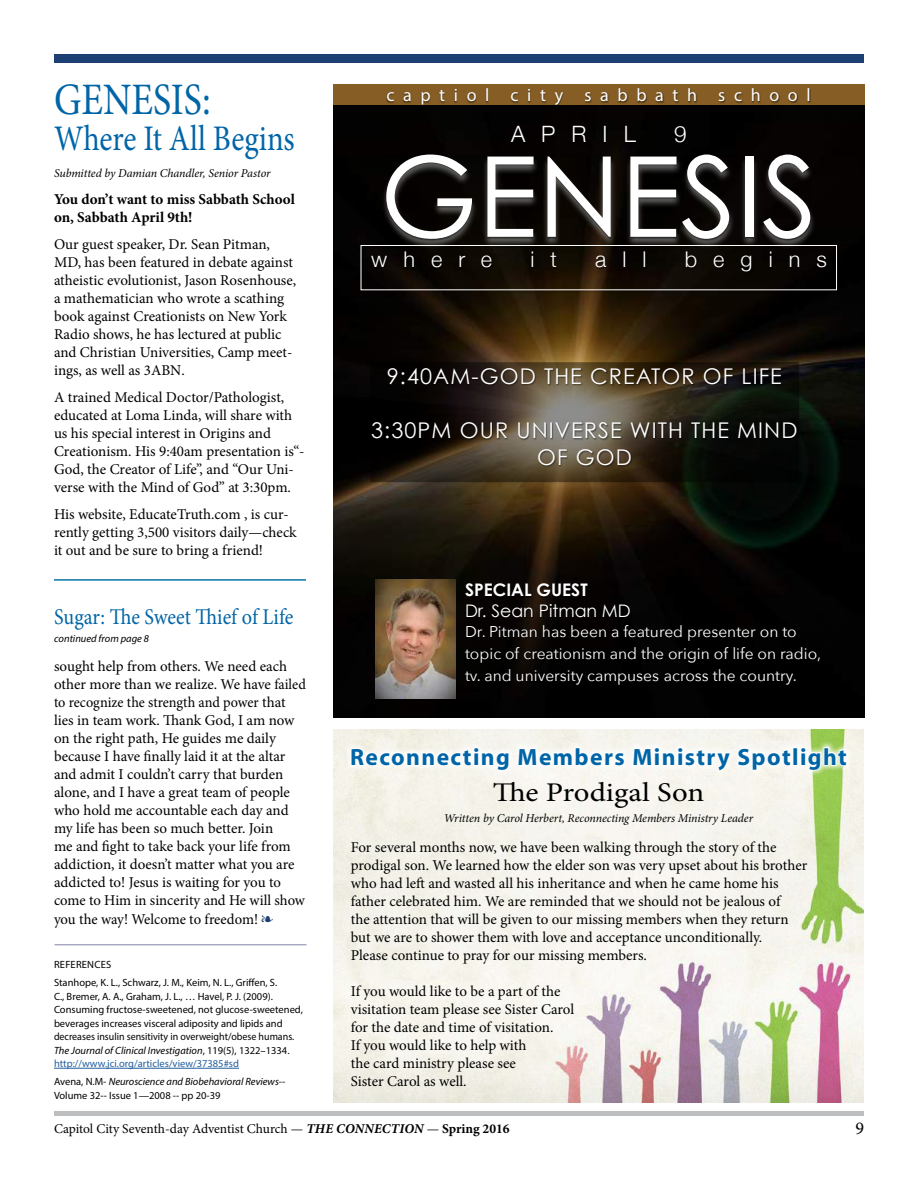
<style>
.page{position:relative;width:918px;height:1188px;background:#fff}
.page>*{position:absolute;margin:0;border:0;box-sizing:border-box;transform-origin:0 0}
.t1{font:111.75px "Century Gothic";color:#fff}
.t2{font:45px "Minion Pro";color:#0065a7;scale:.85 1}
.t3{font:36px "Minion Pro";color:#0065a7;scale:.85 1}
.t4{font:27px "Minion Pro";color:#000;scale:1.14 1}
.t5{font:700 23.55px "Myriad";letter-spacing:.06em;color:#0065a7}
.t6{font:22.5px "Minion Pro";letter-spacing:-.01em;color:#0065a7;scale:.9 1}
.t7{font:300 22.5px "Helvetica Neue";letter-spacing:.71em;color:#fff}
.t8{font:21.6px/26.8px "Century Gothic";letter-spacing:.05em;color:#fff;text-align:center}
.t9{font:300 21.6px "Helvetica Neue";letter-spacing:.74em;color:#fff}
.t10{font:18px "Myriad Pro";letter-spacing:.48em;color:#fff}
.t11{font:18px "Minion Pro";color:#000}
.t12{font:17.4px "Century Gothic";color:#fff}
.t13{font:700 17.4px "Century Gothic";color:#fff}
.t14{font:15.6px/22px "Avenir Next";color:#fff}
.t15{font:15px/18px "Minion Pro";letter-spacing:-.005em;color:#000}
.t16{font:700 15px/18px "Minion Pro";color:#000}
.t17{font:13.5px "Minion Pro";letter-spacing:-.005em;color:#000}
.t18{font:italic 12px "Minion Pro";letter-spacing:-.005em;color:#000}
.t19{font:10.5px/13.5px "Myriad Pro";color:#000}
.t20{font:italic 10.5px "Myriad Pro";color:#000}
.s1{color:#1c4074}
.s2{font-style:italic}
.s3{color:#215e9e}
.s4{font-weight:700;font-style:italic}
.s5{font-weight:700}
</style>
<div class="page">
<hr style="left:54px;top:1112px;width:810px;height:4px;background:#bcbec0">
<div style="left:54px;top:54px;width:810px;height:9px;background:#1c4074"></div>
<hr style="left:54px;top:1068px;width:185px;height:1px;background:#215e9e">
<hr style="left:55px;top:945px;width:252px;height:1px;background:#8185a7">
<img style="left:333px;top:729px;width:531px;height:373px">
<div style="left:344px;top:741px;width:510px;height:36px;background:#fff;opacity:.75"></div>
<svg style="left:350px;top:746px;width:161px;height:55px"></svg>
<svg style="left:517px;top:729px;width:275px;height:71px"></svg>
<svg style="left:800px;top:746px;width:48px;height:55px"></svg>
<div style="left:333px;top:85px;width:532px;height:20px;background:#855d25"></div>
<img style="left:333px;top:105px;width:532px;height:613px">
<img style="left:366px;top:105px;width:466px;height:195px">
<img style="left:386px;top:155px;width:426px;height:86px">
<img style="left:361px;top:246px;width:478px;height:46px">
<div style="left:361px;top:245px;width:476px;height:45px;border:1px solid #fff"></div>
<img style="left:376px;top:580px;width:77px;height:118px">
<img style="left:453px;top:570px;width:386px;height:133px">
<div style="left:465px;top:580px;width:374px;height:121px;background:#020101"></div>
<img style="left:371px;top:363px;width:429px;height:120px">
<img style="left:370px;top:362px;width:428px;height:119px">
<img style="left:491px;top:121px;width:218px;height:47px">
<div style="left:386px;top:88px;width:425px;height:19px;background:#000;opacity:.56"></div>
<hr style="left:54px;top:579px;width:252px;height:2px;background:#0675a7">
<h2 class="t2" style="left:54px;top:69px;width:186px">GENESIS:</h2>
<h3 class="t3" style="left:54px;top:114px;width:285px">Where It All Begins</h3>
<p class="t18" style="left:54px;top:165px;width:218px">Submitted by Damian Chandler, Senior Pastor</p>
<p class="t16" style="left:54px;top:190px;width:242px">You don’t want to miss Sabbath School on, Sabbath April 9th!</p>
<p class="t15" style="left:54px;top:235px;width:244px">Our guest speaker, Dr. Sean Pitman, MD, has been featured in debate against atheistic evolutionist, Jason Rosenhouse, a mathematician who wrote a scathing book against Creationists on New York Radio shows, he has lectured at public and Christian Universities, Camp meet&shy;ings, as well as 3ABN.</p>
<p class="t15" style="left:54px;top:388px;width:252px">A trained Medical Doctor/Pathologist, educated at Loma Linda, will share with us his special interest in Origins and Creationism. His 9:40am presentation is“- God, the Creator of Life”, and “Our Uni&shy;verse with the Mind of God” at 3:30pm.</p>
<p class="t15" style="left:54px;top:505px;width:244px">His website, EducateTruth.com , is cur&shy;rently getting 3,500 visitors daily—check it out and be sure to bring a friend!</p>
<h3 class="t6" style="left:54px;top:602px;width:267px">Sugar: The Sweet Thief of Life</h3>
<p class="t20" style="left:54px;top:632px;width:96px">continued from page 8</p>
<p class="t15" style="left:54px;top:657px;width:253px">sought help from others. We need each other more than we realize. We have failed to recognize the strength and power that lies in team work. Thank God, I am now on the right path, He guides me daily because I have finally laid it at the altar and admit I couldn’t carry that burden alone, and I have a great team of people who hold me accountable each day and my life has been so much better. Join<br>me and fight to take back your life from addiction, it doesn’t matter what you are addicted to! Jesus is waiting for you to come to Him in sincerity and He will show</p>
<p class="t15" style="left:54px;top:911px;width:220px">you the way! Welcome to freedom! <span class="s1">❧</span></p>
<p class="t19" style="left:54px;top:955px;width:225px;line-height:18px">REFERENCES<br>Stanhope, K. L., Schwarz, J. M., Keim, N. L., Griffen, S.</p>
<p class="t19" style="left:54px;top:989px;width:250px">C., Bremer, A. A., Graham, J. L., … Havel, P. J. (2009).<br>Consuming fructose-sweetened, not glucose-sweetened, beverages increases visceral adiposity and lipids and decreases insulin sensitivity in overweight/obese humans.<br><span class="s2">The Journal of Clinical Investigation</span>, 119(5), 1322–1334. <span class="s3">http://www.jci.org/articles/view/37385#sd</span></p>
<p class="t19" style="left:54px;top:1075px;width:233px">Avena, N.M- <span class="s2">Neuroscience and Biobehavioral Reviews</span>--<br>Volume 32-- Issue 1—2008 -- pp 20-39</p>
<p class="t10" style="left:386px;top:83px;width:426px">captiol city sabbath school</p>
<h3 class="t7" style="left:511px;top:116px;width:126px">APRIL</h3>
<h3 class="t7" style="left:674px;top:116px;width:14px">9</h3>
<h1 class="t1" style="left:380px;top:128px;width:439px">GENESIS</h1>
<h3 class="t9" style="left:371px;top:242px;width:123px">where</h3>
<h3 class="t9" style="left:530px;top:242px;width:28px">i t</h3>
<h3 class="t9" style="left:595px;top:242px;width:53px">all</h3>
<h3 class="t9" style="left:685px;top:242px;width:144px">begins</h3>
<h3 class="t8" style="left:387px;top:363px;width:397px">9:40AM-GOD THE CREATOR OF LIFE</h3>
<h3 class="t8" style="left:371px;top:416px;width:428px">3:30PM OUR UNIVERSE WITH THE MIND<br>OF GOD</h3>
<p class="t13" style="left:465px;top:579px;width:124px">SPECIAL GUEST</p>
<p class="t12" style="left:465px;top:600px;width:167px">Dr. Sean Pitman MD</p>
<p class="t14" style="left:465px;top:620px;width:358px">Dr. Pitman has been a featured presenter on to topic of creationism and the origin of life on radio, tv. and university campuses across the country.</p>
<h3 class="t5" style="left:350px;top:745px;width:498px">Reconnecting Members Ministry Spotlight</h3>
<h3 class="t4" style="left:493px;top:775px;width:187px">The Prodigal Son</h3>
<p class="t18" style="left:444px;top:810px;width:311px">Written by Carol Herbert, Reconnecting Members Ministry Leader</p>
<p class="t15" style="left:351px;top:838px;width:458px">For several months now, we have been walking through the story of the prodigal son. We learned how the elder son was very upset about his brother who had left and wasted all his inheritance and when he came home his father celebrated him. We are reminded that we should not be jealous of<br>the attention that will be given to our missing members when they return but we are to shower them with love and acceptance unconditionally.<br>Please continue to pray for our missing members.</p>
<p class="t15" style="left:351px;top:982px;width:225px">If you would like to be a part of the visitation team please see Sister Carol for the date and time of visitation.<br>If you would like to help with<br>the card ministry please see<br>Sister Carol as well.</p>
<p class="t17" style="left:54px;top:1120px;width:457px">Capitol City Seventh-day Adventist Church — <span class="s4">THE CONNECTION</span> — <span class="s5">Spring 2016</span></p>
<p class="t11" style="left:855px;top:1116px;width:10px">9</p>
</div>
